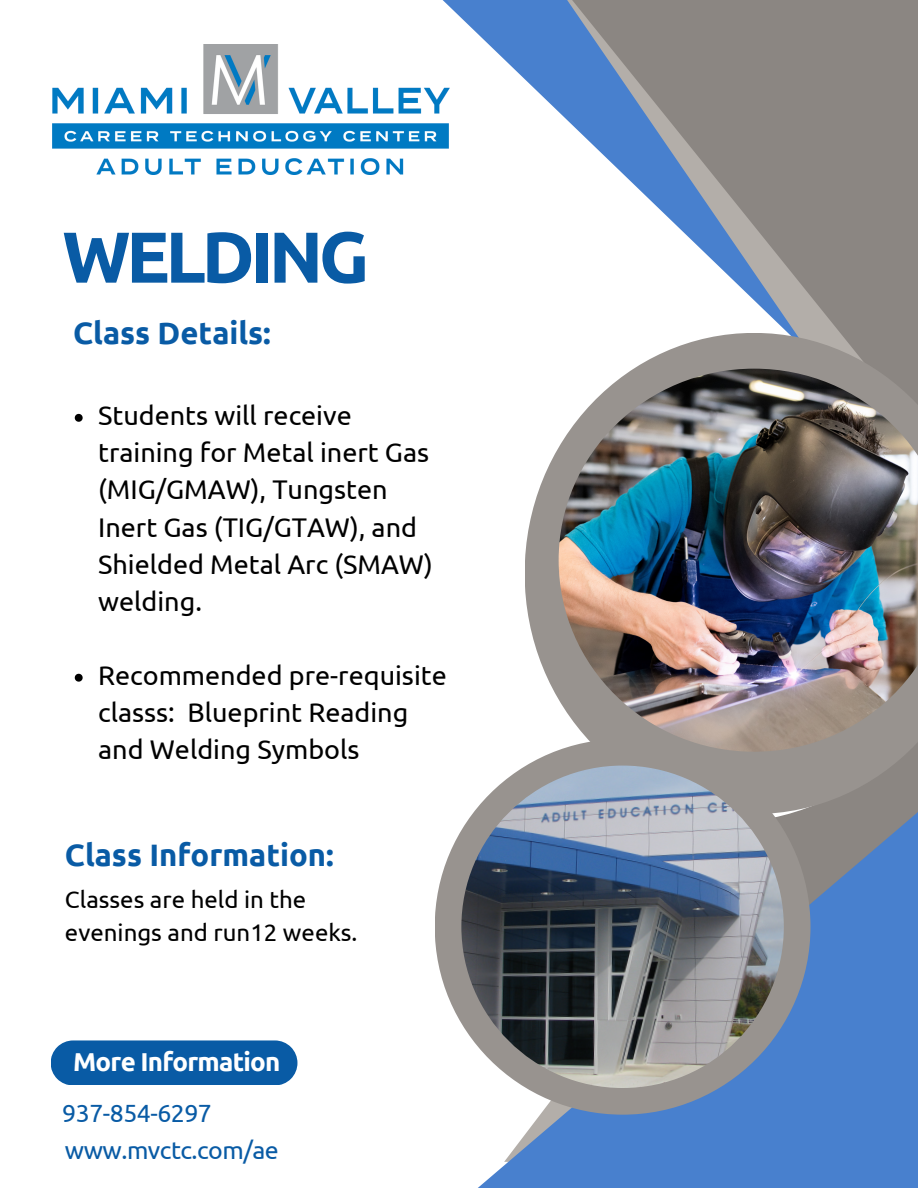
<style>
.page{position:relative;width:918px;height:1188px;background:#fff}
.page>*{position:absolute;margin:0;border:0;box-sizing:border-box;transform-origin:0 0}
.t1{font:700 72px "Ubuntu";letter-spacing:-.06em;color:#095ba5}
.t2{font:700 31.05px "Ubuntu";color:#095ba5}
.t3{font:27px/37.2px "Ubuntu";color:#000}
.t4{font:700 25.95px "Ubuntu";letter-spacing:-.03em;color:#fff}
.t5{font:24.9px "Ubuntu";letter-spacing:-.02em;color:#095ba5}
.t6{font:24px/32.7px "Ubuntu";color:#000}
</style>
<div class="page">
<svg style="left:442px;top:0;width:97px;height:93px;fill:#4880ce"></svg>
<svg style="left:539px;top:0;width:379px;height:328px;fill:#8b8682"></svg>
<svg style="left:435px;top:823px;width:483px;height:365px;fill:#4880ce"></svg>
<svg style="left:772px;top:328px;width:146px;height:495px;fill:#8b8682"></svg>
<div style="left:51px;top:1040px;width:246px;height:45px;background:#095ba5"></div>
<img style="left:52px;top:44px;width:397px;height:131px">
<svg style="left:525px;top:333px;width:393px;height:480px;fill:#98938f"></svg>
<img style="left:559px;top:369px;width:359px;height:383px">
<div style="left:435px;top:739px;width:375px;height:376px;background:#98938f;border-radius:50%"></div>
<img style="left:461px;top:766px;width:323px;height:322px;border-radius:50%">
<svg style="left:75px;top:414px;width:8px;height:8px"></svg>
<svg style="left:75px;top:674px;width:8px;height:8px"></svg>
<p class="t1" style="left:62px;top:216px;width:309px">WELDING</p>
<h1 class="t2" style="left:73px;top:315px;width:199px">Class Details:</h1>
<p class="t3" style="left:98px;top:397px;width:336px">Students will receive training for Metal inert Gas (MIG/GMAW), Tungsten<br>Inert Gas (TIG/GTAW), and<br>Shielded Metal Arc (SMAW) welding.</p>
<h2 class="t3" style="left:98px;top:656px;width:350px">Recommended pre-requisite classs: Blueprint Reading and Welding Symbols</h2>
<p class="t2" style="left:65px;top:837px;width:270px">Class Information:</p>
<h3 class="t6" style="left:65px;top:883px;width:294px">Classes are held in the evenings and run12 weeks.</h3>
<h2 class="t4" style="left:73px;top:1047px;width:209px">More Information</h2>
<h4 class="t5" style="left:62px;top:1099px;width:151px">937-854-6297</h4>
<h4 class="t5" style="left:65px;top:1136px;width:215px">www.mvctc.com/ae</h4>
</div>
